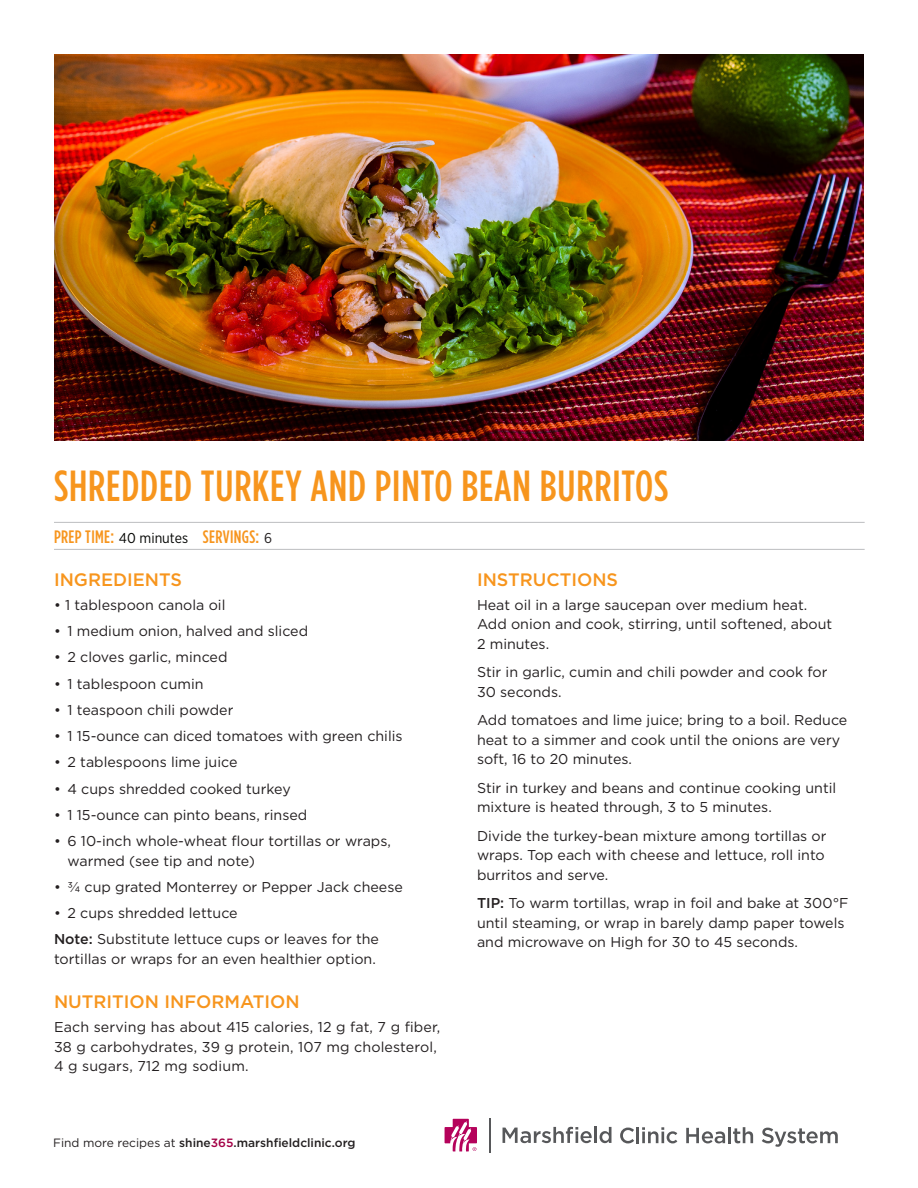
<style>
.page{position:relative;width:918px;height:1188px;background:#fff}
.page>*{position:absolute;margin:0;border:0;box-sizing:border-box;transform-origin:0 0}
.t1{font:500 43.5px "Gotham Condensed";letter-spacing:.02em;color:#f7951d}
.t2{font:500 18px "Gotham";color:#f7951d}
.Ingredient_List{font:500 18px "Gotham Condensed";letter-spacing:.02em;color:#f7951d}
.Instructions_Body{font:14.25px/19.5px "Gotham";color:#231f20}
.Ingredient_List-2{font:14.25px/19.5px "Gotham";color:#231f20}
.Nutrition_Information{font:14.25px/19.5px "Gotham";letter-spacing:.01em;color:#231f20}
.Source_Text{font:500 12px "Gotham";color:#231f20}
.s1{font-family:"Gotham Narrow";font-weight:400;font-size:14.25px;color:#040503}
.s2{font-family:"Gotham Narrow";font-weight:400;font-size:14.25px;color:#231f20}
.s3{font-weight:500}
.s4{font-weight:400}
.s5{color:#a30146}
</style>
<div class="page">
<img style="left:54px;top:54px;width:810px;height:387px">
<hr style="left:54px;top:522px;width:811px;height:1px;background:#bcbdc0">
<hr style="left:54px;top:549px;width:811px;height:1px;background:#bcbdc0">
<svg style="left:445px;top:1119px;width:32px;height:32px"></svg>
<svg style="left:620px;top:1128px;width:14px;height:15px"></svg>
<hr style="left:636px;top:1127px;width:3px;height:16px;background:#57585a">
<svg style="left:642px;top:1127px;width:35px;height:16px"></svg>
<svg style="left:686px;top:1128px;width:39px;height:15px"></svg>
<hr style="left:728px;top:1127px;width:3px;height:16px;background:#57585a">
<svg style="left:733px;top:1127px;width:20px;height:16px"></svg>
<svg style="left:762px;top:1128px;width:76px;height:19px"></svg>
<svg style="left:503px;top:1127px;width:89px;height:16px"></svg>
<hr style="left:594px;top:1127px;width:3px;height:16px;background:#57585a">
<svg style="left:600px;top:1127px;width:11px;height:16px"></svg>
<hr style="left:489px;top:1118px;width:1px;height:34px;background:#57585a">
<p class="t1" style="left:54px;top:461px;width:616px">SHREDDED TURKEY AND PINTO BEAN BURRITOS</p>
<p class="Ingredient_List" style="left:54px;top:526px;width:220px">PREP TIME: <span class="s1">40 minutes</span> SERVINGS: <span class="s2">6</span></p>
<p class="t2" style="left:54px;top:568px;width:130px">INGREDIENTS</p>
<p class="Ingredient_List-2" style="left:54px;top:595px;width:173px">• 1 tablespoon canola oil</p>
<p class="Ingredient_List-2" style="left:54px;top:621px;width:256px">• 1 medium onion, halved and sliced</p>
<p class="Ingredient_List-2" style="left:54px;top:647px;width:175px">• 2 cloves garlic, minced</p>
<p class="Ingredient_List-2" style="left:54px;top:674px;width:151px">• 1 tablespoon cumin</p>
<p class="Ingredient_List-2" style="left:54px;top:700px;width:181px">• 1 teaspoon chili powder</p>
<p class="Ingredient_List-2" style="left:54px;top:726px;width:350px">• 1 15-ounce can diced tomatoes with green chilis</p>
<p class="Ingredient_List-2" style="left:54px;top:752px;width:185px">• 2 tablespoons lime juice</p>
<p class="Ingredient_List-2" style="left:54px;top:779px;width:238px">• 4 cups shredded cooked turkey</p>
<p class="Ingredient_List-2" style="left:54px;top:805px;width:255px">• 1 15-ounce can pinto beans, rinsed</p>
<p class="Ingredient_List-2" style="left:68px;top:831px;width:325px;text-indent:-14px">• 6 10-inch whole-wheat flour tortillas or wraps, warmed (see tip and note)</p>
<p class="Ingredient_List-2" style="left:54px;top:877px;width:350px">• ¾ cup grated Monterrey or Pepper Jack cheese</p>
<p class="Ingredient_List-2" style="left:54px;top:903px;width:185px">• 2 cups shredded lettuce</p>
<p class="Ingredient_List-2" style="left:54px;top:929px;width:327px"><span class="s3">Note:</span> Substitute lettuce cups or leaves for the tortillas or wraps for an even healthier option.</p>
<p class="t2" style="left:54px;top:990px;width:247px">NUTRITION INFORMATION</p>
<p class="Nutrition_Information" style="left:54px;top:1017px;width:388px">Each serving has about 415 calories, 12 g fat, 7 g fiber,<br>38 g carbohydrates, 39 g protein, 107 mg cholesterol,<br>4 g sugars, 712 mg sodium.</p>
<p class="Source_Text" style="left:53px;top:1135px;width:304px"><span class="s4">Find more recipes at</span> shine<span class="s5">365</span>.marshfieldclinic.org</p>
<p class="t2" style="left:477px;top:568px;width:143px">INSTRUCTIONS</p>
<p class="Instructions_Body" style="left:477px;top:595px;width:357px">Heat oil in a large saucepan over medium heat.<br>Add onion and cook, stirring, until softened, about<br>2 minutes.</p>
<p class="Instructions_Body" style="left:477px;top:662px;width:352px">Stir in garlic, cumin and chili powder and cook for<br>30 seconds.</p>
<p class="Instructions_Body" style="left:477px;top:710px;width:372px">Add tomatoes and lime juice; bring to a boil. Reduce heat to a simmer and cook until the onions are very soft, 16 to 20 minutes.</p>
<p class="Instructions_Body" style="left:477px;top:778px;width:361px">Stir in turkey and beans and continue cooking until mixture is heated through, 3 to 5 minutes.</p>
<p class="Instructions_Body" style="left:477px;top:826px;width:351px">Divide the turkey-bean mixture among tortillas or wraps. Top each with cheese and lettuce, roll into burritos and serve.</p>
<p class="Instructions_Body" style="left:477px;top:893px;width:373px"><span class="s3">TIP:</span> To warm tortillas, wrap in foil and bake at 300°F until steaming, or wrap in barely damp paper towels and microwave on High for 30 to 45 seconds.</p>
</div>
